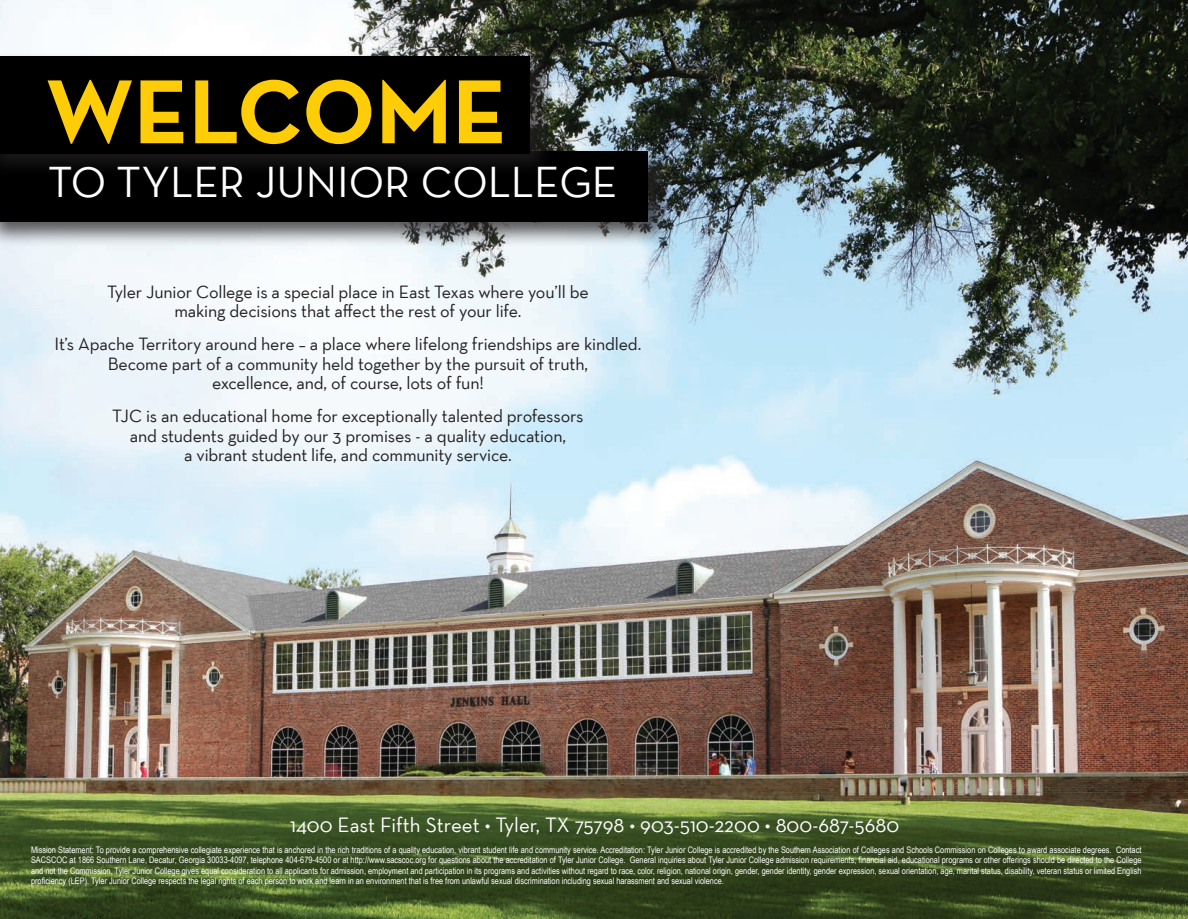
<style>
.page{position:relative;width:1188px;height:919px;background:#fff}
.page>*{position:absolute;margin:0;border:0;box-sizing:border-box;transform-origin:0 0}
.t1{font:700 92.25px "Neutra Text";color:#fecd08}
.t2{font:43.95px "Neutra Text";color:#fff}
.t3{font:21px "Neutra Text";color:#fff}
.t4{font:18px/19.5px "Neutra Text";letter-spacing:-.01em;color:#231f20;text-align:center}
.t5{font:9px/10.5px "Arial Narrow";color:#fff;text-align:justify}
</style>
<div class="page">
<img style="left:0;top:0;width:1188px;height:918px">
<div style="left:0;top:147px;width:673px;height:100px;background:#231f20;opacity:.75"></div>
<div style="left:0;top:151px;width:648px;height:71px;background:#000001"></div>
<div style="left:0;top:51px;width:555px;height:128px;background:#231f20;opacity:.75"></div>
<div style="left:0;top:56px;width:530px;height:97px;background:#000001"></div>
<hr style="left:1184px;top:146px;width:4px;height:101px;background:#231f20;opacity:.75">
<hr style="left:1184px;top:51px;width:4px;height:128px;background:#0d110b">
<h1 class="t1" style="left:46px;top:54px;width:463px">WELCOME</h1>
<h2 class="t2" style="left:48px;top:155px;width:571px">TO TYLER JUNIOR COLLEGE</h2>
<h3 class="t4" style="left:107px;top:281px;width:483px">Tyler Junior College is a special place in East Texas where you’ll be making decisions that affect the rest of your life.</h3>
<h3 class="t4" style="left:55px;top:334px;width:588px">It’s Apache Territory around here – a place where lifelong friendships are kindled.<br>Become part of a community held together by the pursuit of truth,<br>excellence, and, of course, lots of fun!</h3>
<h3 class="t4" style="left:112px;top:405px;width:473px">TJC is an educational home for exceptionally talented professors and students guided by our 3 promises - a quality education,<br>a vibrant student life, and community service.</h3>
<h3 class="t3" style="left:290px;top:811px;width:610px">1400 East Fifth Street • Tyler, TX 75798 • 903-510-2200 • 800-687-5680</h3>
<p class="t5" style="left:31px;top:843px;width:1112px">Mission Statement: To provide a comprehensive collegiate experience that is anchored in the rich traditions of a quality education, vibrant student life and community service. Accreditation: Tyler Junior College is accredited by the Southern Association of Colleges and Schools Commission on Colleges to award associate degrees. Contact SACSCOC at 1866 Southern Lane, Decatur, Georgia 30033-4097, telephone 404-679-4500 or at http://www.sacscoc.org for questions about the accreditation of Tyler Junior College. General inquiries about Tyler Junior College admission requirements, financial aid, educational programs or other offerings should be directed to the College and not the Commission. Tyler Junior College gives equal consideration to all applicants for admission, employment and participation in its programs and activities without regard to race, color, religion, national origin, gender, gender identity, gender expression, sexual orientation, age, marital status, disability, veteran status or limited English proficiency (LEP). Tyler Junior College respects the legal rights of each person to work and learn in an environment that is free from unlawful sexual discrimination including sexual harassment and sexual violence.</p>
</div>
